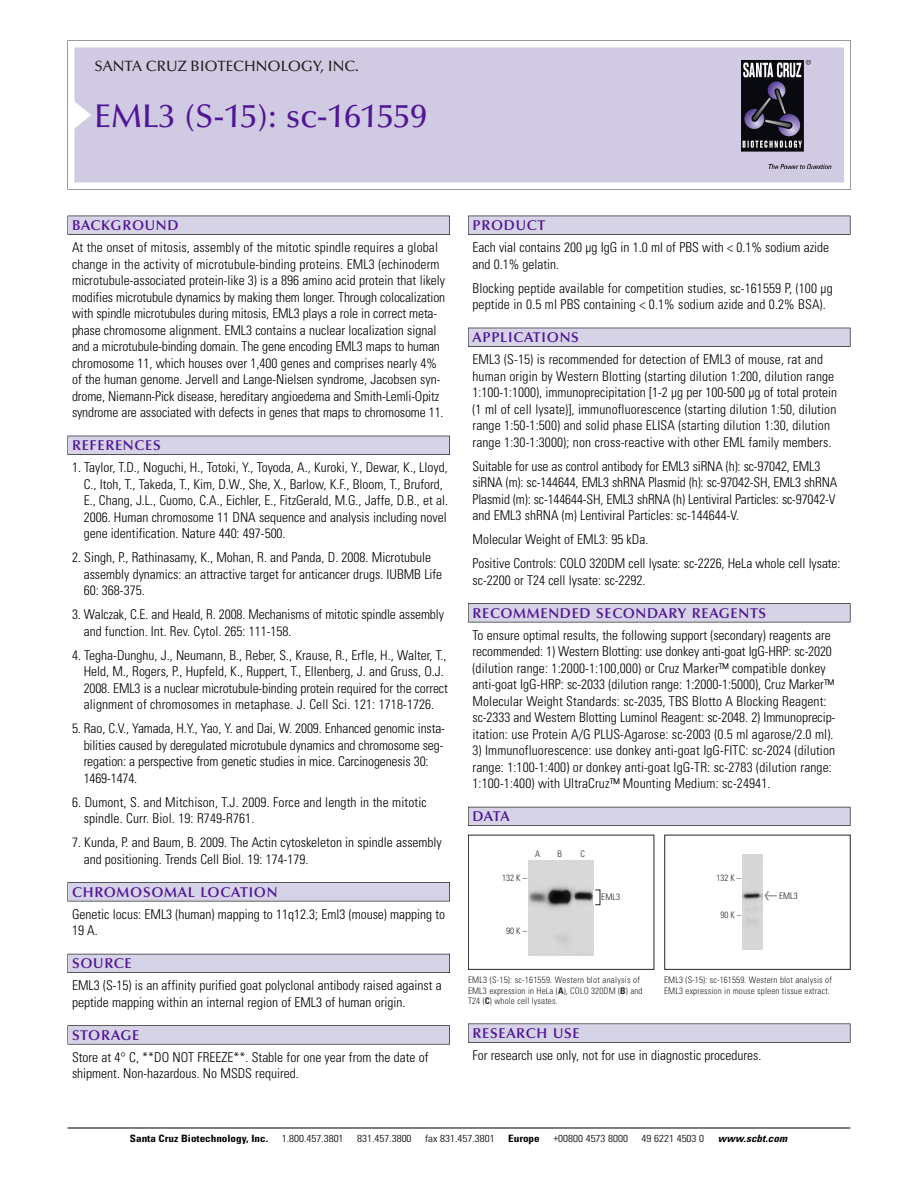
<style>
.page{position:relative;width:918px;height:1188px;background:#fff}
.page>*{position:absolute;margin:0;border:0;box-sizing:border-box;transform-origin:0 0}
.t1{font:500 33px "Optima";color:#511695}
.t2{font:500 15px "Optima";color:#231f20}
.t3{font:600 14.25px "Optima";letter-spacing:.05em;color:#511695}
.t4{font:300 condensed 13.5px/16.5px "Univers";color:#000}
.t5{font:300 condensed 10.2px "Univers";color:#000;scale:1.1 1}
.t6{font:700 condensed 10.2px "Univers";color:#000;scale:1.1 1}
.t7{font:italic 700 condensed 10.2px "Univers";letter-spacing:.005em;color:#000;scale:1.1 1}
.t8{font:9px/10.5px "Univers Condensed Light+SNKSLT";letter-spacing:.015em;color:#272627}
.t9{font:9px/10.5px "Univers Condensed Light+UOHPYB";letter-spacing:.015em;color:#272627}
.s1{font-family:"Univers Condensed Bold+UPWQXP"}
.s2{font-family:"Meta Plus Book Roman+NRKACT";font-size:10.5px}
</style>
<div class="page">
<svg style="left:68px;top:40px;width:783px;height:149px"></svg>
<div style="left:74px;top:47px;width:770px;height:135px;background:#d1cae3"></div>
<img style="left:741px;top:60px;width:90px;height:108px">
<div style="left:68px;top:216px;width:382px;height:19px;background:#525155"></div>
<div style="left:68px;top:216px;width:381px;height:18px;background:#d7d3e7"></div>
<div style="left:68px;top:436px;width:382px;height:19px;background:#515055"></div>
<div style="left:68px;top:436px;width:381px;height:18px;background:#d7d3e7"></div>
<div style="left:68px;top:882px;width:382px;height:19px;background:#545357"></div>
<div style="left:68px;top:883px;width:381px;height:18px;background:#d7d3e7"></div>
<div style="left:68px;top:954px;width:382px;height:19px;background:#54535a"></div>
<div style="left:68px;top:954px;width:381px;height:18px;background:#d7d3e7"></div>
<svg style="left:68px;top:1025px;width:382px;height:20px"></svg>
<div style="left:68px;top:1026px;width:381px;height:18px;background:#d7d3e7"></div>
<div style="left:468px;top:216px;width:382px;height:19px;background:#525155"></div>
<div style="left:468px;top:216px;width:382px;height:18px;background:#d7d3e7"></div>
<div style="left:468px;top:328px;width:382px;height:19px;background:#515055"></div>
<div style="left:468px;top:328px;width:382px;height:18px;background:#d7d3e7"></div>
<div style="left:468px;top:603px;width:382px;height:19px;background:#545357"></div>
<div style="left:468px;top:604px;width:382px;height:18px;background:#d7d3e7"></div>
<div style="left:468px;top:807px;width:382px;height:19px;background:#54535a"></div>
<div style="left:468px;top:807px;width:382px;height:18px;background:#d7d3e7"></div>
<div style="left:468px;top:1024px;width:382px;height:19px;background:#575759"></div>
<div style="left:468px;top:1024px;width:382px;height:18px;background:#d7d3e7"></div>
<hr style="left:68px;top:1128px;width:782px;height:1px;background:#000">
<div style="left:664px;top:835px;width:186px;height:135px;border:1px solid #272627"></div>
<img style="left:742px;top:855px;width:20px;height:95px">
<div style="left:468px;top:835px;width:186px;height:135px;border:1px solid #272627"></div>
<img style="left:528px;top:860px;width:66px;height:95px">
<p class="t2" style="left:94px;top:61px;width:266px">SANTA CRUZ BIOTECHNOLOGY, INC.</p>
<h1 class="t1" style="left:94px;top:103px;width:334px">EML3 (S-15): sc-161559</h1>
<p class="t3" style="left:72px;top:219px;width:108px">BACKGROUND</p>
<p class="t4" style="left:72px;top:240px;width:375px">At the onset of mitosis, assembly of the mitotic spindle requires a global change in the activity of microtubule-binding proteins. EML3 (echinoderm microtubule-associated protein-like 3) is a 896 amino acid protein that likely modifies microtubule dynamics by making them longer. Through colocalization with spindle microtubules during mitosis, EML3 plays a role in correct meta&shy;phase chromosome alignment. EML3 contains a nuclear localization signal and a microtubule-binding domain. The gene encoding EML3 maps to human chromosome 11, which houses over 1,400 genes and comprises nearly 4% of the human genome. Jervell and Lange-Nielsen syndrome, Jacobsen syn&shy;drome, Niemann-Pick disease, hereditary angioedema and Smith-Lemli-Opitz syndrome are associated with defects in genes that maps to chromosome 11.</p>
<p class="t3" style="left:72px;top:440px;width:90px">REFERENCES</p>
<p class="t4" style="left:84px;top:460px;width:366px;text-indent:-12px">1. Taylor, T.D., Noguchi, H., Totoki, Y., Toyoda, A., Kuroki, Y., Dewar, K., Lloyd, C., Itoh, T., Takeda, T., Kim, D.W., She, X., Barlow, K.F., Bloom, T., Bruford, E., Chang, J.L., Cuomo, C.A., Eichler, E., FitzGerald, M.G., Jaffe, D.B., et al.<br>2006. Human chromosome 11 DNA sequence and analysis including novel gene identification. Nature 440: 497-500.</p>
<p class="t4" style="left:84px;top:550px;width:360px;text-indent:-12px">2. Singh, P., Rathinasamy, K., Mohan, R. and Panda, D. 2008. Microtubule assembly dynamics: an attractive target for anticancer drugs. IUBMB Life<br>60: 368-375.</p>
<p class="t4" style="left:84px;top:607px;width:362px;text-indent:-12px">3. Walczak, C.E. and Heald, R. 2008. Mechanisms of mitotic spindle assembly and function. Int. Rev. Cytol. 265: 111-158.</p>
<p class="t4" style="left:84px;top:648px;width:366px;text-indent:-12px">4. Tegha-Dunghu, J., Neumann, B., Reber, S., Krause, R., Erfle, H., Walter, T., Held, M., Rogers, P., Hupfeld, K., Ruppert, T., Ellenberg, J. and Gruss, O.J.<br>2008. EML3 is a nuclear microtubule-binding protein required for the correct alignment of chromosomes in metaphase. J. Cell Sci. 121: 1718-1726.</p>
<p class="t4" style="left:84px;top:721px;width:363px;text-indent:-12px">5. Rao, C.V., Yamada, H.Y., Yao, Y. and Dai, W. 2009. Enhanced genomic insta&shy;bilities caused by deregulated microtubule dynamics and chromosome seg&shy;regation: a perspective from genetic studies in mice. Carcinogenesis 30:<br>1469-1474.</p>
<p class="t4" style="left:84px;top:795px;width:345px;text-indent:-12px">6. Dumont, S. and Mitchison, T.J. 2009. Force and length in the mitotic spindle. Curr. Biol. 19: R749-R761.</p>
<p class="t4" style="left:84px;top:835px;width:360px;text-indent:-12px">7. Kunda, P. and Baum, B. 2009. The Actin cytoskeleton in spindle assembly and positioning. Trends Cell Biol. 19: 174-179.</p>
<p class="t3" style="left:72px;top:886px;width:207px">CHROMOSOMAL LOCATION</p>
<p class="t4" style="left:72px;top:907px;width:375px">Genetic locus: EML3 (human) mapping to 11q12.3; Eml3 (mouse) mapping to<br>19 A.</p>
<p class="t3" style="left:72px;top:958px;width:61px">SOURCE</p>
<p class="t4" style="left:72px;top:978px;width:371px">EML3 (S-15) is an affinity purified goat polyclonal antibody raised against a peptide mapping within an internal region of EML3 of human origin.</p>
<p class="t3" style="left:72px;top:1029px;width:69px">STORAGE</p>
<p class="t4" style="left:72px;top:1050px;width:358px">Store at 4° C, **DO NOT FREEZE**. Stable for one year from the date of shipment. Non-hazardous. No MSDS required.</p>
<p class="t3" style="left:473px;top:219px;width:74px">PRODUCT</p>
<p class="t4" style="left:473px;top:240px;width:358px">Each vial contains 200 µg IgG in 1.0 ml of PBS with &lt; 0.1% sodium azide and 0.1% gelatin.</p>
<p class="t4" style="left:473px;top:281px;width:362px">Blocking peptide available for competition studies, sc-161559 P, (100 µg peptide in 0.5 ml PBS containing &lt; 0.1% sodium azide and 0.2% BSA).</p>
<p class="t3" style="left:473px;top:332px;width:108px">APPLICATIONS</p>
<p class="t4" style="left:473px;top:352px;width:366px">EML3 (S-15) is recommended for detection of EML3 of mouse, rat and human origin by Western Blotting (starting dilution 1:200, dilution range 1:100-1:1000), immunoprecipitation [1-2 µg per 100-500 µg of total protein (1 ml of cell lysate)], immunofluorescence (starting dilution 1:50, dilution range 1:50-1:500) and solid phase ELISA (starting dilution 1:30, dilution range 1:30-1:3000); non cross-reactive with other EML family members.</p>
<p class="t4" style="left:473px;top:459px;width:366px">Suitable for use as control antibody for EML3 siRNA (h): sc-97042, EML3 siRNA (m): sc-144644, EML3 shRNA Plasmid (h): sc-97042-SH, EML3 shRNA Plasmid (m): sc-144644-SH, EML3 shRNA (h) Lentiviral Particles: sc-97042-V and EML3 shRNA (m) Lentiviral Particles: sc-144644-V.</p>
<p class="t4" style="left:473px;top:529px;width:370px;line-height:24px">Molecular Weight of EML3: 95 kDa.<br>Positive Controls: COLO 320DM cell lysate: sc-2226, HeLa whole cell lysate:</p>
<p class="t4" style="left:473px;top:573px;width:175px">sc-2200 or T24 cell lysate: sc-2292.</p>
<p class="t3" style="left:473px;top:607px;width:295px">RECOMMENDED SECONDARY REAGENTS</p>
<p class="t4" style="left:473px;top:628px;width:364px">To ensure optimal results, the following support (secondary) reagents are recommended: 1) Western Blotting: use donkey anti-goat IgG-HRP: sc-2020 (dilution range: 1:2000-1:100,000) or Cruz Marker™ compatible donkey anti-goat IgG-HRP: sc-2033 (dilution range: 1:2000-1:5000), Cruz Marker™ Molecular Weight Standards: sc-2035, TBS Blotto A Blocking Reagent: sc-2333 and Western Blotting Luminol Reagent: sc-2048. 2) Immunoprecip&shy;itation: use Protein A/G PLUS-Agarose: sc-2003 (0.5 ml agarose/2.0 ml).</p>
<p class="t4" style="left:473px;top:743px;width:364px">3) Immunofluorescence: use donkey anti-goat IgG-FITC: sc-2024 (dilution range: 1:100-1:400) or donkey anti-goat IgG-TR: sc-2783 (dilution range:<br>1:100-1:400) with UltraCruz™ Mounting Medium: sc-24941.</p>
<p class="t3" style="left:473px;top:811px;width:39px">DATA</p>
<p class="t8" style="left:535px;top:849px;width:7px">A</p>
<p class="t8" style="left:558px;top:849px;width:6px">B</p>
<p class="t8" style="left:581px;top:849px;width:6px">C</p>
<p class="t8" style="left:502px;top:873px;width:26px">132 K –</p>
<p class="t8" style="left:506px;top:926px;width:22px">90K–</p>
<p class="t8" style="left:601px;top:892px;width:20px">EML3</p>
<p class="t8" style="left:468px;top:976px;width:176px">EML3 (S-15): sc-161559. Western blot analysis of<br>EML3 expression in HeLa (<span class="s1">A</span>), COLO 320DM (<span class="s1">B</span>) and<br>T24 (<span class="s1">C</span>) whole cell lysates.</p>
<p class="t9" style="left:716px;top:873px;width:26px">132 K –</p>
<p class="t9" style="left:720px;top:910px;width:22px">90K–</p>
<p class="t9" style="left:764px;top:892px;width:35px"><span class="s2">&lt;</span> EML3</p>
<p class="t9" style="left:664px;top:976px;width:169px">EML3 (S-15): sc-161559. Western blot analysis of<br>EML3 expression in mouse spleen tissue extract.</p>
<p class="t3" style="left:473px;top:1027px;width:109px">RESEARCH USE</p>
<p class="t4" style="left:473px;top:1048px;width:290px">For research use only, not for use in diagnostic procedures.</p>
<p class="t6" style="left:130px;top:1135px;width:127px">Santa Cruz Biotechnology, Inc.</p>
<p class="t5" style="left:282px;top:1135px;width:58px">1.800.457.3801</p>
<p class="t5" style="left:357px;top:1135px;width:51px">831.457.3800</p>
<p class="t5" style="left:425px;top:1135px;width:65px">fax 831.457.3801</p>
<p class="t6" style="left:508px;top:1135px;width:30px">Europe</p>
<p class="t5" style="left:553px;top:1135px;width:69px">+00800 4573 8000</p>
<p class="t5" style="left:642px;top:1135px;width:58px">49 6221 4503 0</p>
<p class="t7" style="left:718px;top:1135px;width:64px">www.scbt.com</p>
</div>
